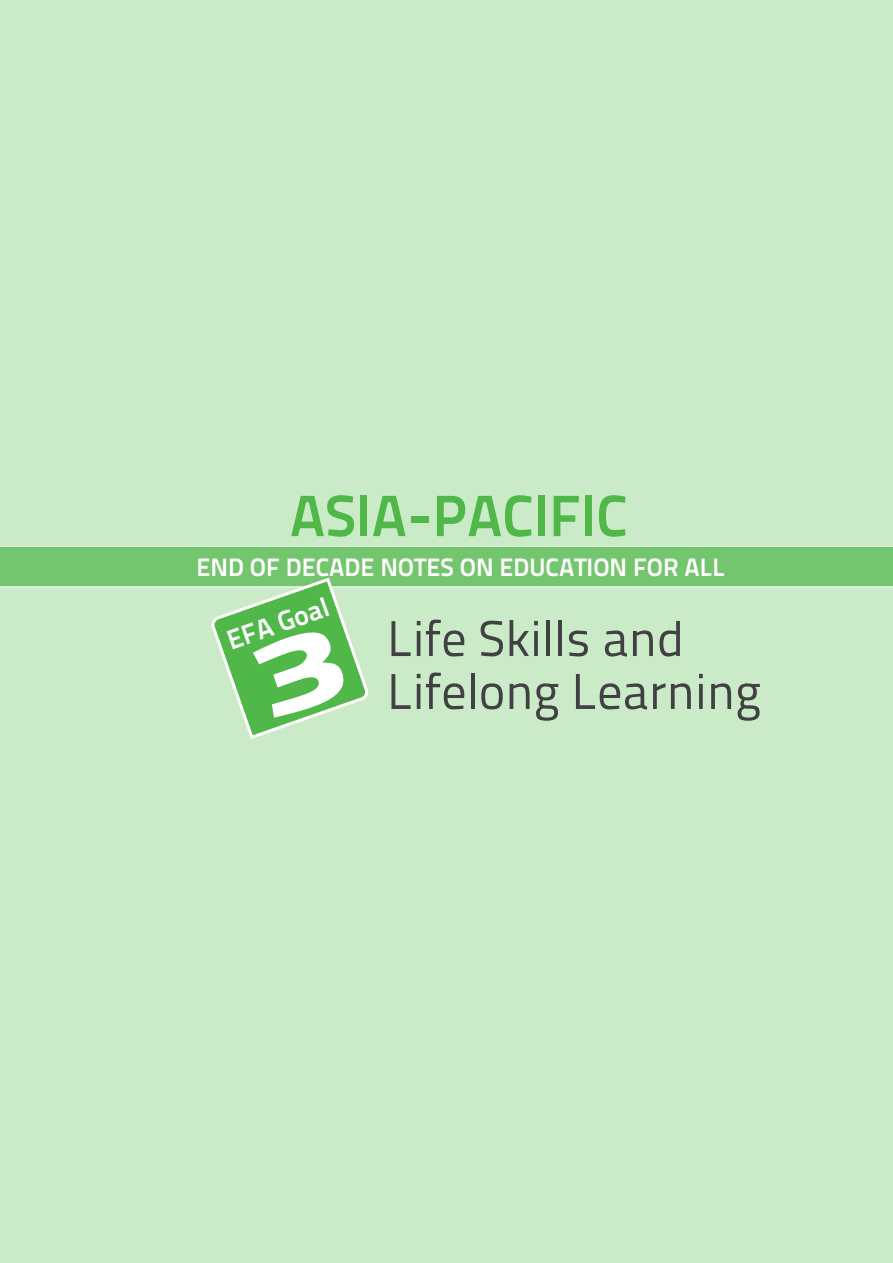
<style>
.page{position:relative;width:893px;height:1263px;background:#cbeac8}
.page>*{position:absolute;margin:0;border:0;box-sizing:border-box;transform-origin:0 0}
.t1{font:58.2px "Titillium Text 25 L 800 wt";color:#50b848}
.t2{font:50.1px/52.9px "Titillium Text 25 L 400 wt";color:#414042}
.t3{font:27.45px "Titillium Text 25 L 800 wt";color:#fff}
.t4{font:25.2px "Titillium Text 25 L 800 wt";color:#fff}
</style>
<div class="page">
<svg style="left:0;top:547px;width:893px;height:192px"></svg>
<h1 class="t1" style="left:290px;top:471px;width:339px">ASIA-PACIFIC</h1>
<p class="t4" style="left:196px;top:548px;width:530px">END OF DECADE NOTES ON EDUCATION FOR ALL</p>
<p class="t3" style="left:221px;top:620px;width:107px;rotate:-19deg">EFA Goal</p>
<h2 class="t2" style="left:387px;top:609px;width:376px">Life Skills and<br>Lifelong Learning</h2>
</div>
